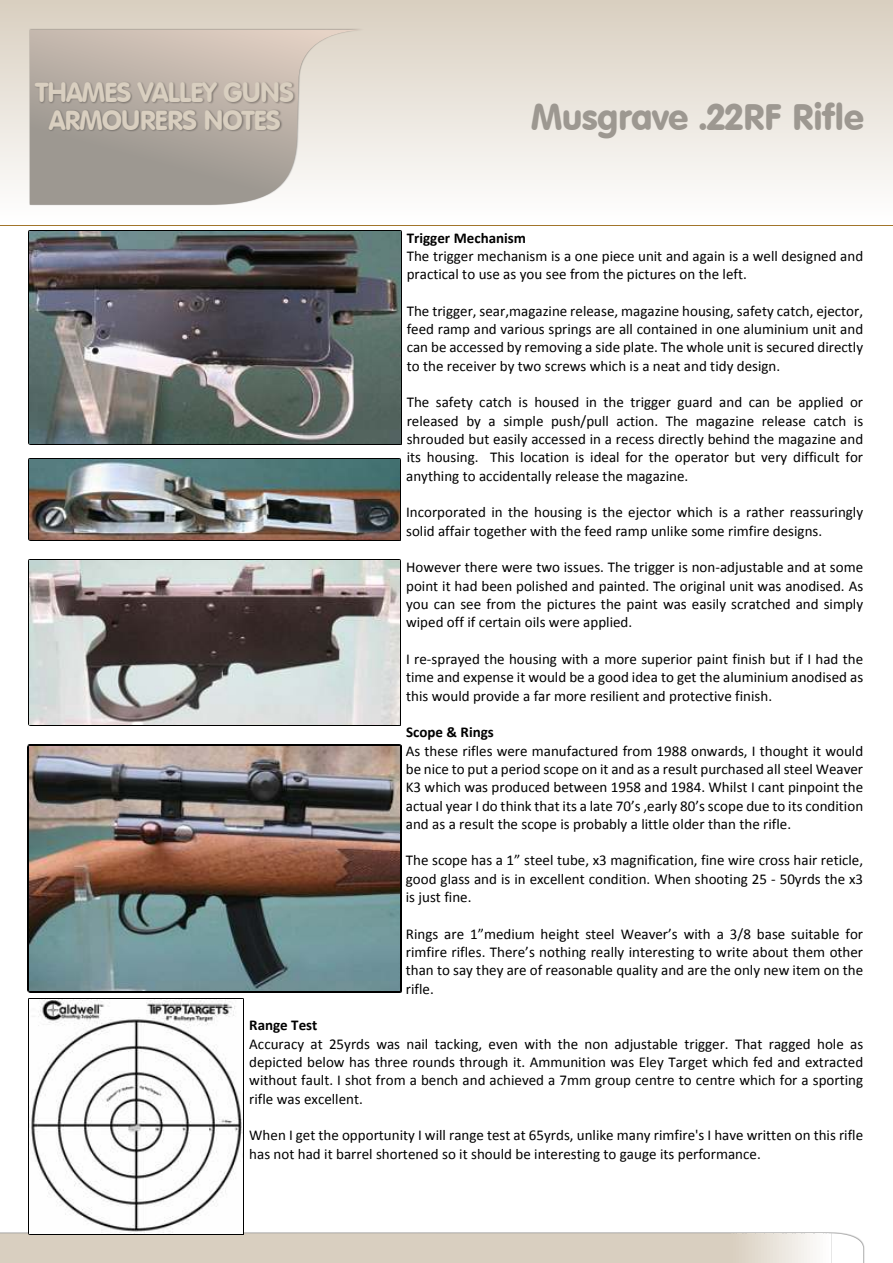
<style>
.page{position:relative;width:893px;height:1263px;background:#fff}
.page>*{position:absolute;margin:0;border:0;box-sizing:border-box;transform-origin:0 0}
.t1{font:36px "VAG Rounded BT";letter-spacing:-.015em;color:#9d9891}
.t2{font:27px/27.3px "VAG Rounded BT";letter-spacing:-.04em;color:#d9cfc0;text-align:center}
.t3{font:15px/18.3px "Calibri";color:#000;text-align:justify}
.t4{font:700 15px "Calibri";color:#000}
</style>
<div class="page">
<div style="left:1px;top:1px;width:892px;height:221px;background:linear-gradient(to bottom,#d9cfc0,#fffffe)"></div>
<img style="left:29px;top:29px;width:336px;height:177px">
<svg style="left:30px;top:30px;width:333px;height:175px;background:#c7bfb7"></svg>
<img style="left:0;top:1232px;width:864px;height:31px">
<svg style="left:825px;top:1233px;width:38px;height:30px"></svg>
<hr style="left:821px;top:1233px;width:4px;height:30px;background:#fdfcfb">
<hr style="left:818px;top:1233px;width:4px;height:30px;background:#fbfaf9">
<hr style="left:815px;top:1233px;width:4px;height:30px;background:#faf9f7">
<hr style="left:812px;top:1233px;width:4px;height:30px;background:#f9f7f5">
<div style="left:808px;top:1233px;width:5px;height:30px;background:#f8f6f3"></div>
<div style="left:805px;top:1233px;width:5px;height:30px;background:#f7f4f1"></div>
<div style="left:802px;top:1233px;width:5px;height:30px;background:#f5f3ef"></div>
<div style="left:799px;top:1233px;width:5px;height:30px;background:#f4f1ed"></div>
<div style="left:796px;top:1233px;width:5px;height:30px;background:#f3f0eb"></div>
<div style="left:793px;top:1233px;width:5px;height:30px;background:#f2eee9"></div>
<div style="left:790px;top:1233px;width:5px;height:30px;background:#f1ede7"></div>
<hr style="left:787px;top:1233px;width:4px;height:30px;background:#efebe5">
<hr style="left:784px;top:1233px;width:4px;height:30px;background:#eeeae3">
<hr style="left:781px;top:1233px;width:4px;height:30px;background:#ede8e1">
<hr style="left:778px;top:1233px;width:4px;height:30px;background:#ece7df">
<div style="left:774px;top:1233px;width:5px;height:30px;background:#ebe5dd"></div>
<div style="left:771px;top:1233px;width:5px;height:30px;background:#e9e4db"></div>
<div style="left:768px;top:1233px;width:5px;height:30px;background:#e8e2d9"></div>
<div style="left:765px;top:1233px;width:5px;height:30px;background:#e7e1d7"></div>
<div style="left:762px;top:1233px;width:5px;height:30px;background:#e6dfd5"></div>
<div style="left:759px;top:1233px;width:5px;height:30px;background:#e5ded3"></div>
<div style="left:756px;top:1233px;width:5px;height:30px;background:#e3dcd1"></div>
<hr style="left:753px;top:1233px;width:4px;height:30px;background:#e2dbcf">
<hr style="left:750px;top:1233px;width:4px;height:30px;background:#e1d9cd">
<hr style="left:747px;top:1233px;width:4px;height:30px;background:#e0d8cb">
<hr style="left:744px;top:1233px;width:4px;height:30px;background:#dfd6c9">
<hr style="left:741px;top:1233px;width:4px;height:30px;background:#ddd4c7">
<div style="left:737px;top:1233px;width:5px;height:30px;background:#dcd3c5"></div>
<div style="left:734px;top:1233px;width:5px;height:30px;background:#dbd1c3"></div>
<div style="left:731px;top:1233px;width:5px;height:30px;background:#dad0c1"></div>
<div style="left:39px;top:1233px;width:694px;height:30px;background:#d9cfc0"></div>
<div style="left:0;top:1233px;width:41px;height:30px;background:#d9cfc0"></div>
<img style="left:33px;top:73px;width:262px;height:84px">
<hr style="left:0;top:225px;width:893px;height:1px;background:#a2752b">
<img style="left:30px;top:231px;width:370px;height:212px">
<img style="left:29px;top:459px;width:371px;height:81px">
<img style="left:30px;top:460px;width:369px;height:79px">
<img style="left:29px;top:559px;width:372px;height:167px">
<img style="left:30px;top:561px;width:369px;height:163px">
<img style="left:28px;top:744px;width:373px;height:249px">
<img style="left:30px;top:746px;width:369px;height:244px">
<img style="left:30px;top:1000px;width:213px;height:233px">
<h2 class="t2" style="left:35px;top:82px;width:260px">THAMES VALLEY GUNS<br>ARMOURERS NOTES</h2>
<h1 class="t1" style="left:531px;top:103px;width:334px">Musgrave .22RF Rifle</h1>
<p class="t4" style="left:407px;top:231px;width:121px">Trigger Mechanism</p>
<p class="t3" style="left:407px;top:248px;width:458px">The trigger mechanism is a one piece unit and again is a well designed and practical to use as you see from the pictures on the left.</p>
<p class="t3" style="left:407px;top:303px;width:458px">The trigger, sear,magazine release, magazine housing, safety catch, ejector, feed ramp and various springs are all contained in one aluminium unit and can be accessed by removing a side plate. The whole unit is secured directly to the receiver by two screws which is a neat and tidy design.</p>
<p class="t3" style="left:406px;top:394px;width:459px">The safety catch is housed in the trigger guard and can be applied or released by a simple push/pull action. The magazine release catch is shrouded but easily accessed in a recess directly behind the magazine and its housing. This location is ideal for the operator but very difficult for anything to accidentally release the magazine.</p>
<p class="t3" style="left:406px;top:504px;width:459px">Incorporated in the housing is the ejector which is a rather reassuringly solid affair together with the feed ramp unlike some rimfire designs.</p>
<p class="t3" style="left:406px;top:559px;width:459px">However there were two issues. The trigger is non-adjustable and at some point it had been polished and painted. The original unit was anodised. As you can see from the pictures the paint was easily scratched and simply wiped off if certain oils were applied.</p>
<p class="t3" style="left:406px;top:651px;width:459px">I re-sprayed the housing with a more superior paint finish but if I had the time and expense it would be a good idea to get the aluminium anodised as this would provide a far more resilient and protective finish.</p>
<p class="t4" style="left:406px;top:726px;width:89px">Scope &amp; Rings</p>
<p class="t3" style="left:406px;top:743px;width:459px">As these rifles were manufactured from 1988 onwards, I thought it would be nice to put a period scope on it and as a result purchased all steel Weaver K3 which was produced between 1958 and 1984. Whilst I cant pinpoint the actual year I do think that its a late 70’s ,early 80’s scope due to its condition and as a result the scope is probably a little older than the rifle.</p>
<p class="t3" style="left:406px;top:852px;width:459px">The scope has a 1” steel tube, x3 magnification, fine wire cross hair reticle, good glass and is in excellent condition. When shooting 25 - 50yrds the x3 is just fine.</p>
<p class="t3" style="left:406px;top:926px;width:459px">Rings are 1”medium height steel Weaver’s with a 3/8 base suitable for rimfire rifles. There’s nothing really interesting to write about them other than to say they are of reasonable quality and are the only new item on the rifle.</p>
<p class="t4" style="left:249px;top:1019px;width:70px">Range Test</p>
<p class="t3" style="left:249px;top:1036px;width:615px">Accuracy at 25yrds was nail tacking, even with the non adjustable trigger. That ragged hole as depicted below has three rounds through it. Ammunition was Eley Target which fed and extracted without fault. I shot from a bench and achieved a 7mm group centre to centre which for a sporting rifle was excellent.</p>
<p class="t3" style="left:249px;top:1127px;width:615px">When I get the opportunity I will range test at 65yrds, unlike many rimfire's I have written on this rifle has not had it barrel shortened so it should be interesting to gauge its performance.</p>
</div>
